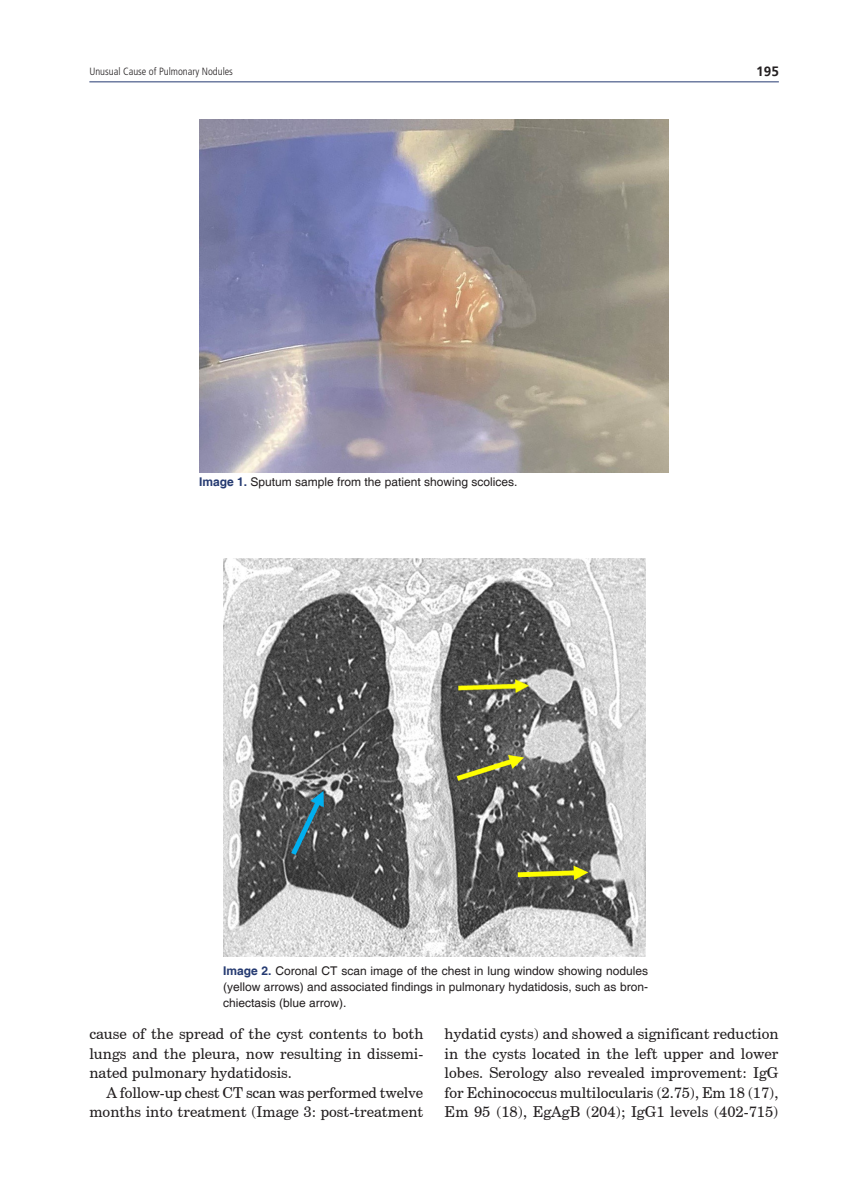
<style>
.page{position:relative;width:851px;height:1191px;background:#fff}
.page>*{position:absolute;margin:0;border:0;box-sizing:border-box;transform-origin:0 0}
.t1{font:15px/19.5px "Century Schoolbook BT";color:#231f20;text-align:justify}
.t2{font:700 13.5px "Frutiger";color:#231f20}
.t3{font:12px/15.8px "Helvetica";color:#231f20;text-align:justify}
.t4{font:300 condensed 10.5px "Frutiger LT Std";color:#231f20}
.s1{font-weight:700;color:#253a71}
</style>
<div class="page">
<hr style="left:89px;top:81px;width:689px;height:1px;background:#253a71">
<img style="left:199px;top:119px;width:469px;height:353px">
<img style="left:223px;top:558px;width:422px;height:398px">
<p class="t4" style="left:89px;top:66px;width:145px">Unusual Cause of Pulmonary Nodules</p>
<p class="t3" style="left:199px;top:474px;width:320px"><span class="s1">Image 1.</span> Sputum sample from the patient showing scolices.</p>
<p class="t2" style="left:756px;top:63px;width:24px">195</p>
<p class="t3" style="left:223px;top:963px;width:426px"><span class="s1">Image 2.</span> Coronal CT scan image of the chest in lung window showing nodules (yellow arrows) and associated findings in pulmonary hydatidosis, such as bron&shy;chiectasis (blue arrow).</p>
<p class="t1" style="left:444px;top:1024px;width:335px">hydatid cysts) and showed a significant reduction in the cysts located in the left upper and lower lobes. Serology also revealed improvement: IgG for Echinococcus multilocularis (2.75), Em 18 (17), Em 95 (18), EgAgB (204); IgG1 levels (402-715)</p>
<p class="t1" style="left:89px;top:1024px;width:335px">cause of the spread of the cyst contents to both lungs and the pleura, now resulting in dissemi&shy;nated pulmonary hydatidosis.</p>
<p class="t1" style="left:89px;top:1082px;width:335px;text-align:right">A follow-up chest CT scan was performed twelve months into treatment (Image 3: post-treatment</p>
</div>
